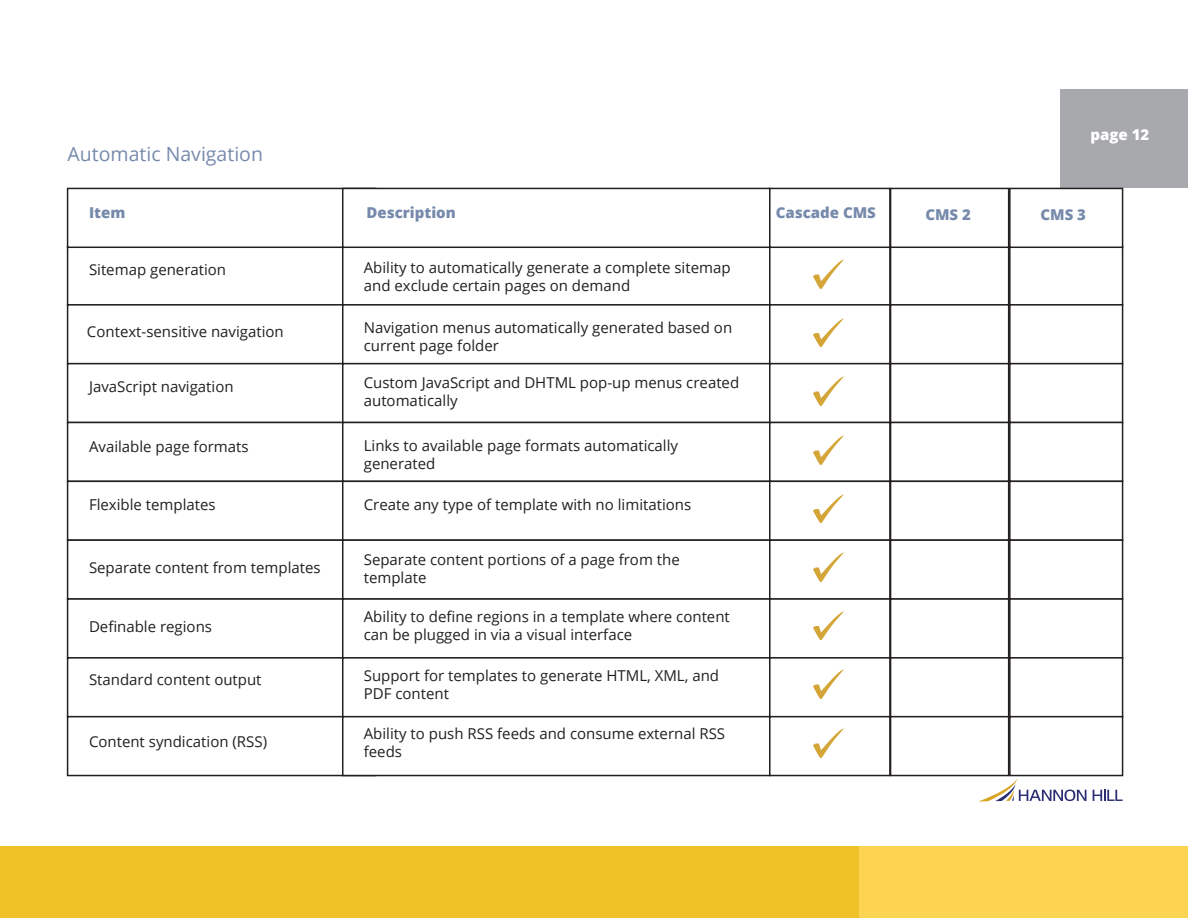
<style>
.page{position:relative;width:1188px;height:918px;background:#fff}
.page>*{position:absolute;margin:0;border:0;box-sizing:border-box;transform-origin:0 0}
.t1{font:19.5px "Open Sans";color:#778aac}
.t2{font:15px/18px "Open Sans";color:#231f20}
.t3{font:800 15px "Open Sans";color:#778aac}
.t4{font:800 15px "Open Sans";color:#fff}
</style>
<div class="page">
<svg style="left:1093px;top:790px;width:30px;height:11px"></svg>
<svg style="left:980px;top:778px;width:106px;height:23px"></svg>
<div style="left:0;top:846px;width:860px;height:72px;background:#f0c228"></div>
<div style="left:860px;top:846px;width:328px;height:72px;background:#fdd452"></div>
<div style="left:1061px;top:89px;width:127px;height:99px;background:#a8a9ad"></div>
<div style="left:67px;top:304px;width:309px;height:60px;background:#fff;border:2px solid #231f20"></div>
<div style="left:67px;top:363px;width:309px;height:60px;background:#fff;border:2px solid #231f20"></div>
<div style="left:67px;top:422px;width:309px;height:60px;background:#fff;border:2px solid #231f20"></div>
<div style="left:67px;top:481px;width:309px;height:60px;background:#fff;border:2px solid #231f20"></div>
<div style="left:67px;top:539px;width:309px;height:61px;background:#fff;border:2px solid #231f20"></div>
<div style="left:67px;top:598px;width:309px;height:61px;background:#fff;border:2px solid #231f20"></div>
<div style="left:67px;top:657px;width:309px;height:60px;background:#fff;border:2px solid #231f20"></div>
<div style="left:67px;top:716px;width:309px;height:60px;background:#fff;border:2px solid #231f20"></div>
<div style="left:67px;top:188px;width:309px;height:60px;background:#fff;border:2px solid #231f20"></div>
<div style="left:342px;top:304px;width:429px;height:60px;background:#fff;border:2px solid #231f20"></div>
<div style="left:342px;top:363px;width:429px;height:60px;background:#fff;border:2px solid #231f20"></div>
<div style="left:342px;top:422px;width:429px;height:60px;background:#fff;border:2px solid #231f20"></div>
<div style="left:342px;top:481px;width:429px;height:60px;background:#fff;border:2px solid #231f20"></div>
<div style="left:342px;top:539px;width:429px;height:61px;background:#fff;border:2px solid #231f20"></div>
<div style="left:342px;top:598px;width:429px;height:61px;background:#fff;border:2px solid #231f20"></div>
<div style="left:342px;top:657px;width:429px;height:60px;background:#fff;border:2px solid #231f20"></div>
<div style="left:342px;top:716px;width:429px;height:60px;background:#fff;border:2px solid #231f20"></div>
<div style="left:342px;top:188px;width:429px;height:60px;background:#fff;border:2px solid #231f20"></div>
<div style="left:769px;top:245px;width:122px;height:61px;background:#fff;border:2px solid #231f20"></div>
<div style="left:769px;top:304px;width:122px;height:60px;background:#fff;border:2px solid #231f20"></div>
<div style="left:769px;top:363px;width:122px;height:60px;background:#fff;border:2px solid #231f20"></div>
<div style="left:769px;top:422px;width:122px;height:60px;background:#fff;border:2px solid #231f20"></div>
<div style="left:769px;top:481px;width:122px;height:60px;background:#fff;border:2px solid #231f20"></div>
<div style="left:769px;top:539px;width:122px;height:61px;background:#fff;border:2px solid #231f20"></div>
<div style="left:769px;top:598px;width:122px;height:61px;background:#fff;border:2px solid #231f20"></div>
<div style="left:769px;top:657px;width:122px;height:60px;background:#fff;border:2px solid #231f20"></div>
<div style="left:769px;top:716px;width:122px;height:60px;background:#fff;border:2px solid #231f20"></div>
<div style="left:769px;top:188px;width:122px;height:60px;background:#fff;border:2px solid #231f20"></div>
<div style="left:890px;top:245px;width:119px;height:61px;background:#fff;border:2px solid #231f20"></div>
<div style="left:890px;top:304px;width:119px;height:60px;background:#fff;border:2px solid #231f20"></div>
<div style="left:890px;top:363px;width:119px;height:60px;background:#fff;border:2px solid #231f20"></div>
<div style="left:890px;top:422px;width:119px;height:60px;background:#fff;border:2px solid #231f20"></div>
<div style="left:890px;top:481px;width:119px;height:60px;background:#fff;border:2px solid #231f20"></div>
<div style="left:890px;top:539px;width:119px;height:61px;background:#fff;border:2px solid #231f20"></div>
<div style="left:890px;top:598px;width:119px;height:61px;background:#fff;border:2px solid #231f20"></div>
<div style="left:890px;top:657px;width:119px;height:60px;background:#fff;border:2px solid #231f20"></div>
<div style="left:890px;top:716px;width:119px;height:60px;background:#fff;border:2px solid #231f20"></div>
<div style="left:890px;top:188px;width:119px;height:60px;background:#fff;border:2px solid #231f20"></div>
<div style="left:1009px;top:245px;width:114px;height:61px;background:#fff;border:2px solid #231f20"></div>
<div style="left:1009px;top:304px;width:114px;height:60px;background:#fff;border:2px solid #231f20"></div>
<div style="left:1009px;top:363px;width:114px;height:60px;background:#fff;border:2px solid #231f20"></div>
<div style="left:1009px;top:422px;width:114px;height:60px;background:#fff;border:2px solid #231f20"></div>
<div style="left:1009px;top:481px;width:114px;height:60px;background:#fff;border:2px solid #231f20"></div>
<div style="left:1009px;top:539px;width:114px;height:61px;background:#fff;border:2px solid #231f20"></div>
<div style="left:1009px;top:598px;width:114px;height:61px;background:#fff;border:2px solid #231f20"></div>
<div style="left:1009px;top:657px;width:114px;height:60px;background:#fff;border:2px solid #231f20"></div>
<div style="left:1009px;top:716px;width:114px;height:60px;background:#fff;border:2px solid #231f20"></div>
<div style="left:1009px;top:188px;width:114px;height:60px;background:#fff;border:2px solid #231f20"></div>
<img style="left:813px;top:260px;width:31px;height:28px">
<img style="left:813px;top:318px;width:31px;height:29px">
<img style="left:813px;top:377px;width:31px;height:29px">
<img style="left:813px;top:435px;width:31px;height:29px">
<img style="left:813px;top:494px;width:31px;height:29px">
<img style="left:813px;top:553px;width:31px;height:28px">
<img style="left:813px;top:611px;width:31px;height:29px">
<img style="left:813px;top:670px;width:31px;height:29px">
<img style="left:813px;top:728px;width:31px;height:29px">
<h1 class="t1" style="left:68px;top:140px;width:197px">Automatic Navigation</h1>
<p class="t3" style="left:89px;top:202px;width:38px">Item</p>
<p class="t2" style="left:89px;top:260px;width:139px">Sitemap generation</p>
<p class="t2" style="left:87px;top:322px;width:198px">Context-sensitive navigation</p>
<p class="t2" style="left:89px;top:377px;width:146px">JavaScript navigation</p>
<p class="t2" style="left:89px;top:438px;width:161px">Available page formats</p>
<p class="t2" style="left:89px;top:496px;width:128px">Flexible templates</p>
<p class="t2" style="left:89px;top:558px;width:233px">Separate content from templates</p>
<p class="t2" style="left:89px;top:617px;width:125px">Definable regions</p>
<p class="t2" style="left:89px;top:670px;width:174px">Standard content output</p>
<p class="t2" style="left:89px;top:732px;width:180px">Content syndication (RSS)</p>
<p class="t4" style="left:1090px;top:124px;width:60px">page 12</p>
<p class="t4" style="left:1082px;top:124px;width:73px">page two</p>
<p class="t3" style="left:367px;top:202px;width:91px">Description</p>
<p class="t3" style="left:776px;top:202px;width:102px">Cascade CMS</p>
<p class="t3" style="left:925px;top:204px;width:47px">CMS 2</p>
<p class="t3" style="left:1040px;top:204px;width:47px">CMS 3</p>
<p class="t2" style="left:364px;top:258px;width:368px">Ability to automatically generate a complete sitemap and exclude certain pages on demand</p>
<p class="t2" style="left:364px;top:318px;width:370px">Navigation menus automatically generated based on current page folder</p>
<p class="t2" style="left:364px;top:373px;width:377px">Custom JavaScript and DHTML pop-up menus created automatically</p>
<p class="t2" style="left:364px;top:436px;width:316px">Links to available page formats automatically generated</p>
<p class="t2" style="left:364px;top:496px;width:329px">Create any type of template with no limitations</p>
<p class="t2" style="left:364px;top:550px;width:317px">Separate content portions of a page from the template</p>
<p class="t2" style="left:364px;top:607px;width:368px">Ability to define regions in a template where content can be plugged in via a visual interface</p>
<p class="t2" style="left:364px;top:666px;width:357px">Support for templates to generate HTML, XML, and<br>PDF content</p>
<p class="t2" style="left:364px;top:725px;width:363px">Ability to push RSS feeds and consume external RSS feeds</p>
</div>
